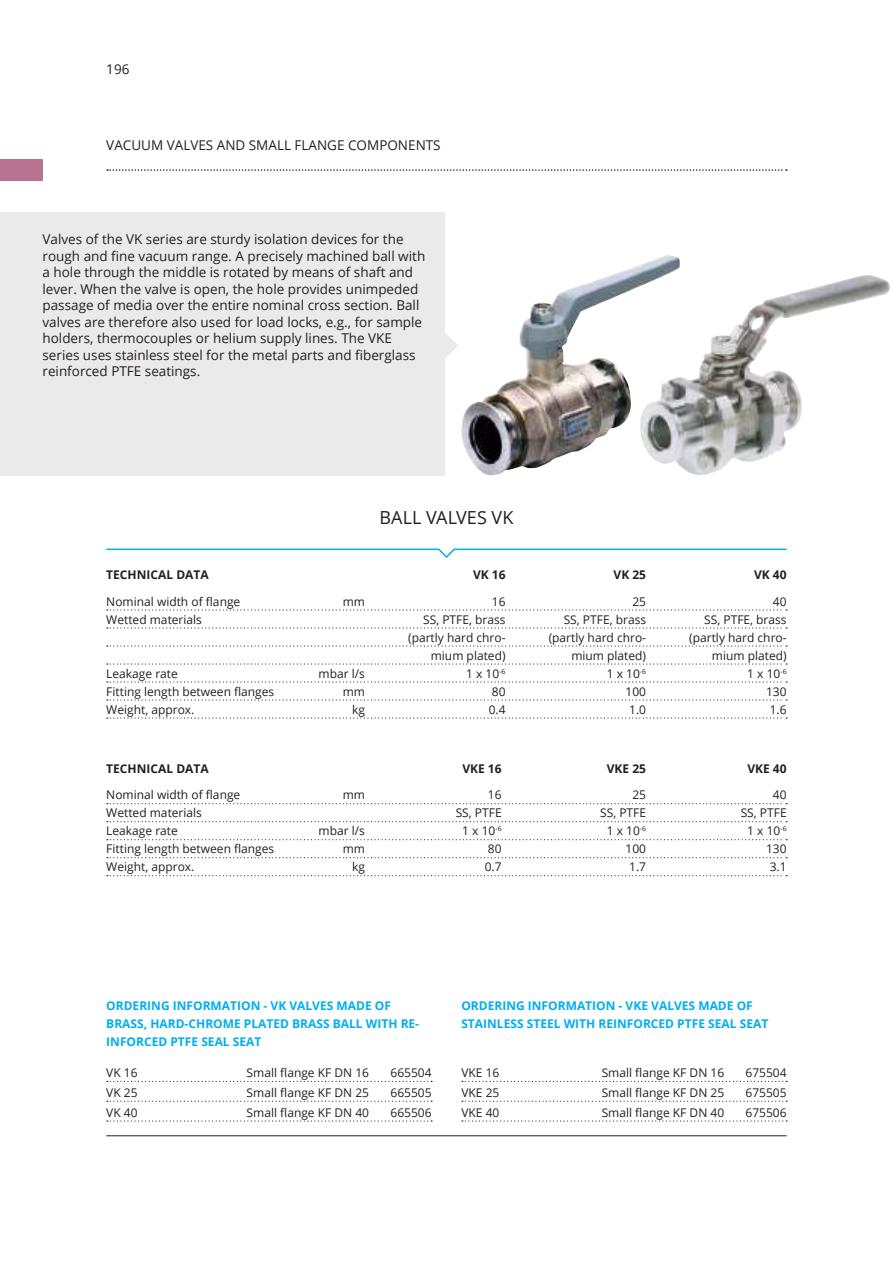
<style>
.page{position:relative;width:893px;height:1263px;background:#fff}
.page>*{position:absolute;margin:0;border:0;box-sizing:border-box;transform-origin:0 0}
.t1{font:18px "Open Sans";color:#241f1f}
.t2{font:13.5px/16.5px "Open Sans";color:#241f1f}
.t3{font:12px/18px "Open Sans";color:#241f1f;text-align:right}
.t4{font:700 12px "Open Sans";color:#00aeef}
.t5{font:700 12px "Open Sans";color:#241f1f}
</style>
<div class="page">
<svg style="left:444px;top:318px;width:14px;height:55px"></svg>
<div style="left:0;top:213px;width:444px;height:263px;background:#ebeaea"></div>
<svg style="left:107px;top:169px;width:680px;height:2px"></svg>
<div style="left:0;top:159px;width:43px;height:22px;background:#b97392"></div>
<hr style="left:106px;top:1135px;width:681px;height:1px;background:#241f1f">
<hr style="left:892px;top:213px;width:1px;height:263px;background:#ebeaea">
<img style="left:680px;top:275px;width:210px;height:200px">
<img style="left:461px;top:255px;width:219px;height:220px">
<svg style="left:106px;top:548px;width:681px;height:10px"></svg>
<svg style="left:107px;top:609px;width:680px;height:2px"></svg>
<svg style="left:107px;top:627px;width:680px;height:2px"></svg>
<svg style="left:107px;top:645px;width:680px;height:2px"></svg>
<svg style="left:107px;top:663px;width:680px;height:2px"></svg>
<svg style="left:107px;top:681px;width:680px;height:2px"></svg>
<svg style="left:107px;top:699px;width:680px;height:2px"></svg>
<svg style="left:107px;top:717px;width:680px;height:2px"></svg>
<svg style="left:107px;top:803px;width:680px;height:1px"></svg>
<svg style="left:107px;top:821px;width:680px;height:1px"></svg>
<svg style="left:107px;top:839px;width:680px;height:1px"></svg>
<svg style="left:107px;top:857px;width:680px;height:1px"></svg>
<svg style="left:107px;top:875px;width:680px;height:1px"></svg>
<svg style="left:462px;top:1081px;width:325px;height:1px"></svg>
<svg style="left:462px;top:1101px;width:325px;height:1px"></svg>
<svg style="left:462px;top:1120px;width:325px;height:1px"></svg>
<svg style="left:107px;top:1081px;width:325px;height:1px"></svg>
<svg style="left:107px;top:1101px;width:325px;height:1px"></svg>
<svg style="left:107px;top:1120px;width:325px;height:1px"></svg>
<p class="t2" style="left:106px;top:61px;width:25px">196</p>
<p class="t2" style="left:106px;top:137px;width:19px">Vacuum</p>
<p class="t2" style="left:167px;top:137px;width:9px">valves</p>
<p class="t2" style="left:217px;top:137px;width:11px">and</p>
<p class="t2" style="left:249px;top:137px;width:10px">small</p>
<p class="t2" style="left:295px;top:137px;width:17px">flange</p>
<p class="t2" style="left:348px;top:137px;width:11px">components</p>
<p class="t2" style="left:43px;top:231px;width:384px">Valves of the VK series are sturdy isolation devices for the rough and fine vacuum range. A precisely machined ball with a hole through the middle is rotated by means of shaft and lever. When the valve is open, the hole provides unimpeded passage of media over the entire nominal cross section. Ball valves are therefore also used for load locks, e.g., for sample holders, thermocouples or helium supply lines. The VKE series uses stainless steel for the metal parts and fiberglass reinforced PTFE seatings.</p>
<p class="t5" style="left:106px;top:566px;width:104px">TECHNICAL DATA</p>
<p class="t3" style="left:106px;top:592px;width:136px;text-align:left">Nominal width of flange<br>Wetted materials</p>
<p class="t3" style="left:106px;top:664px;width:170px;text-align:left">Leakage rate<br>Fitting length between flanges<br>Weight, approx.</p>
<h1 class="t1" style="left:379px;top:505px;width:17px">Ball</h1>
<h1 class="t1" style="left:426px;top:505px;width:11px">valves</h1>
<h1 class="t1" style="left:492px;top:505px;width:23px">VK</h1>
<p class="t3" style="left:343px;top:592px;width:24px">mm</p>
<p class="t3" style="left:319px;top:664px;width:48px">mbar l/s mm<br>kg</p>
<p class="t5" style="left:473px;top:566px;width:34px">VK 16</p>
<p class="t3" style="left:408px;top:592px;width:99px">16<br>SS, PTFE, brass (partly hard chro&shy;mium plated)<br>1 x 10<sup>-6<br></sup>80<br>0.4</p>
<p class="t5" style="left:106px;top:760px;width:104px">TECHNICAL DATA</p>
<p class="t3" style="left:106px;top:785px;width:170px;text-align:left">Nominal width of flange<br>Wetted materials<br>Leakage rate<br>Fitting length between flanges<br>Weight, approx.</p>
<p class="t3" style="left:343px;top:786px;width:24px">mm</p>
<p class="t3" style="left:319px;top:822px;width:48px">mbar l/s mm<br>kg</p>
<p class="t5" style="left:462px;top:760px;width:41px">VKE 16</p>
<p class="t3" style="left:456px;top:786px;width:47px">16<br>SS, PTFE<br>1 x 10<sup>-6<br></sup>80<br>0.7</p>
<p class="t5" style="left:613px;top:566px;width:34px">VK 25</p>
<p class="t3" style="left:549px;top:592px;width:99px">25<br>SS, PTFE, brass (partly hard chro&shy;mium plated)<br>1 x 10<sup>-6<br></sup>100<br>1.0</p>
<p class="t5" style="left:607px;top:760px;width:41px">VKE 25</p>
<p class="t3" style="left:600px;top:786px;width:47px">25<br>SS, PTFE<br>1 x 10<sup>-6<br></sup>100<br>1.7</p>
<p class="t5" style="left:754px;top:566px;width:34px">VK 40</p>
<p class="t3" style="left:689px;top:592px;width:99px">40<br>SS, PTFE, brass (partly hard chro&shy;mium plated)<br>1 x 10<sup>-6<br></sup>130<br>1.6</p>
<p class="t5" style="left:747px;top:760px;width:41px">VKE 40</p>
<p class="t3" style="left:741px;top:786px;width:47px">40<br>SS, PTFE<br>1 x 10<sup>-6<br></sup>130<br>3.1</p>
<p class="t4" style="left:106px;top:997px;width:192px">ORDERING INFORMATION - VK VALVES</p>
<p class="t4" style="left:337px;top:997px;width:10px">MADE</p>
<p class="t4" style="left:375px;top:997px;width:9px">OF</p>
<p class="t4" style="left:106px;top:1015px;width:17px">BRASS</p>
<p class="t4" style="left:144px;top:1015px;width:16px">, HARD</p>
<p class="t4" style="left:185px;top:1015px;width:14px">-CHROME</p>
<p class="t4" style="left:244px;top:1015px;width:9px">PLATED</p>
<p class="t4" style="left:292px;top:1015px;width:17px">BRASS</p>
<p class="t4" style="left:333px;top:1015px;width:17px">BALL</p>
<p class="t4" style="left:366px;top:1015px;width:19px">WITH</p>
<p class="t4" style="left:401px;top:1015px;width:20px">RE -</p>
<p class="t4" style="left:106px;top:1033px;width:9px">INFORCED</p>
<p class="t4" style="left:170px;top:1033px;width:39px">PTFE SEAL</p>
<p class="t4" style="left:233px;top:1033px;width:8px">SEAT</p>
<p class="t3" style="left:106px;top:1063px;width:33px">VK 16</p>
<p class="t3" style="left:247px;top:1063px;width:124px">Small flange KF DN 16</p>
<p class="t3" style="left:390px;top:1063px;width:43px">665504</p>
<p class="t3" style="left:106px;top:1083px;width:33px">VK 25</p>
<p class="t3" style="left:247px;top:1083px;width:124px">Small flange KF DN 25</p>
<p class="t3" style="left:390px;top:1083px;width:43px">665505</p>
<p class="t3" style="left:106px;top:1103px;width:33px">VK 40</p>
<p class="t3" style="left:247px;top:1103px;width:124px">Small flange KF DN 40</p>
<p class="t3" style="left:390px;top:1103px;width:43px">665506</p>
<p class="t4" style="left:461px;top:997px;width:199px">ORDERING INFORMATION - VKE VALVES</p>
<p class="t4" style="left:698px;top:997px;width:10px">MADE</p>
<p class="t4" style="left:737px;top:997px;width:9px">OF</p>
<p class="t4" style="left:461px;top:1015px;width:8px">STAINLESS</p>
<p class="t4" style="left:527px;top:1015px;width:8px">STEEL</p>
<p class="t4" style="left:564px;top:1015px;width:19px">WITH</p>
<p class="t4" style="left:598px;top:1015px;width:9px">REINFORCED</p>
<p class="t4" style="left:677px;top:1015px;width:39px">PTFE SEAL</p>
<p class="t4" style="left:740px;top:1015px;width:8px">SEAT</p>
<p class="t3" style="left:461px;top:1063px;width:40px">VKE 16</p>
<p class="t3" style="left:602px;top:1063px;width:124px">Small flange KF DN 16</p>
<p class="t3" style="left:745px;top:1063px;width:43px">675504</p>
<p class="t3" style="left:461px;top:1083px;width:40px">VKE 25</p>
<p class="t3" style="left:602px;top:1083px;width:124px">Small flange KF DN 25</p>
<p class="t3" style="left:745px;top:1083px;width:43px">675505</p>
<p class="t3" style="left:461px;top:1103px;width:40px">VKE 40</p>
<p class="t3" style="left:602px;top:1103px;width:124px">Small flange KF DN 40</p>
<p class="t3" style="left:745px;top:1103px;width:43px">675506</p>
</div>
